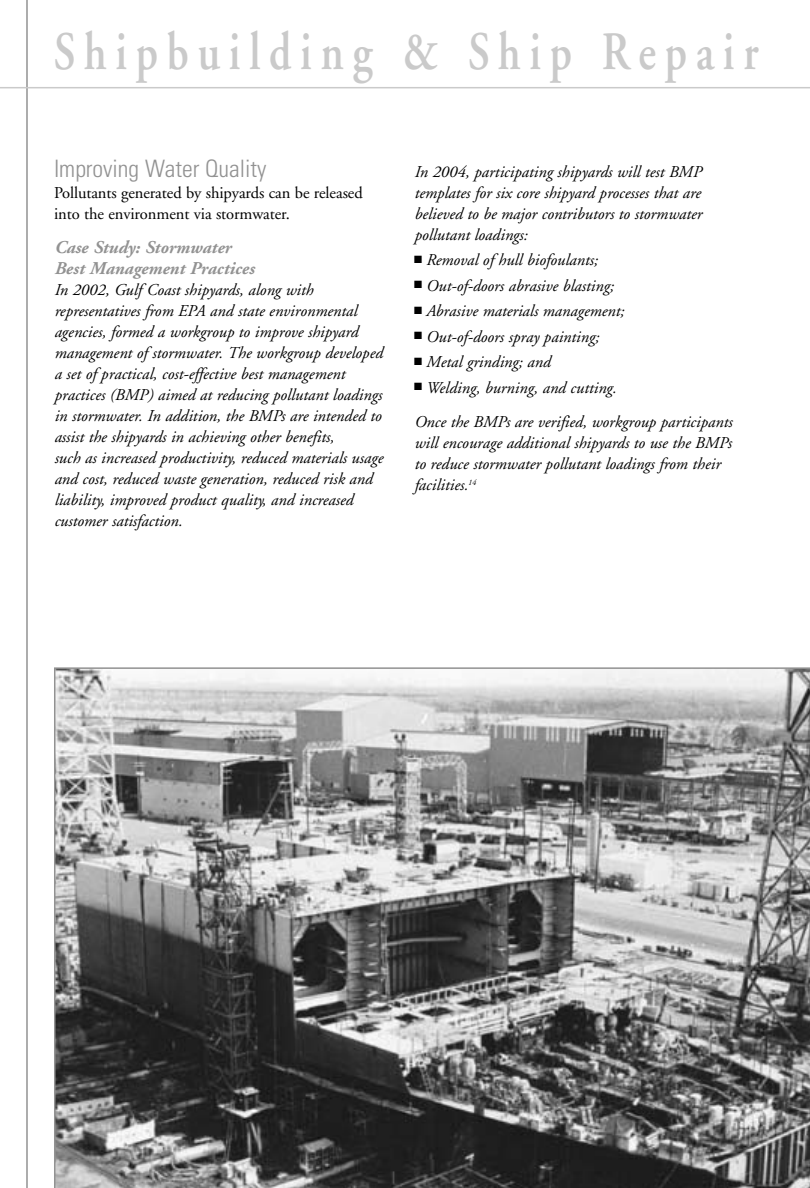
<style>
.page{position:relative;width:810px;height:1188px;background:#fff}
.page>*{position:absolute;margin:0;border:0;box-sizing:border-box;transform-origin:0 0}
.t1{font:600 54px "Adobe Garamond";letter-spacing:.205em;color:#cacaca;scale:.8 1}
.t2{font:300 condensed 24px "Univers";color:#929292}
.t3{font:italic 700 18px/21px "Adobe Garamond";color:#929292}
.t4{font:italic 16.5px/21px "Adobe Garamond";color:#000}
.t5{font:16.5px/21px "Adobe Garamond";letter-spacing:-.005em;color:#000}
</style>
<div class="page">
<svg style="left:54px;top:667px;width:756px;height:521px;background:#808080"></svg>
<hr style="left:26px;top:0;width:2px;height:1188px;background:#929292">
<hr style="left:0;top:87px;width:810px;height:1px;background:#cacaca">
<h1 class="t1" style="left:54px;top:30px;width:882px">Shipbuilding &amp; Ship Repair</h1>
<h2 class="t2" style="left:54px;top:160px;width:214px">Improving Water Quality</h2>
<p class="t5" style="left:54px;top:184px;width:310px">Pollutants generated by shipyards can be released into the environment via stormwater.</p>
<p class="t3" style="left:54px;top:239px;width:202px">Case Study: Stormwater<br>Best Management Practices</p>
<p class="t4" style="left:54px;top:281px;width:330px">In 2002, Gulf Coast shipyards, along with representatives from EPA and state environmental agencies, formed a workgroup to improve shipyard management of stormwater. The workgroup developed a set of practical, cost-effective best management practices (BMP) aimed at reducing pollutant loadings in stormwater. In addition, the BMPs are intended to assist the shipyards in achieving other benefits,<br>such as increased productivity, reduced materials usage and cost, reduced waste generation, reduced risk and liability, improved product quality, and increased customer satisfaction.</p>
<p class="t4" style="left:414px;top:162px;width:289px;text-align:justify">In 2004, participating shipyards will test BMP templates for six core shipyard processes that are believed to be major contributors to stormwater pollutant loadings:</p>
<p class="t4" style="left:414px;top:251px;width:185px">■ Removal of hull biofoulants;</p>
<p class="t4" style="left:414px;top:276px;width:201px">■ Out-of-doors abrasive blasting;</p>
<p class="t4" style="left:414px;top:302px;width:212px">■ Abrasive materials management;</p>
<p class="t4" style="left:414px;top:327px;width:186px">■ Out-of-doors spray painting;</p>
<p class="t4" style="left:414px;top:353px;width:138px">■ Metal grinding; and</p>
<p class="t4" style="left:414px;top:372px;width:320px;line-height:34.5px">■ Welding, burning, and cutting.<br>Once the BMPs are verified, workgroup participants</p>
<p class="t4" style="left:414px;top:434px;width:319px">will encourage additional shipyards to use the BMPs to reduce stormwater pollutant loadings from their facilities.<sup>14</sup></p>
</div>
